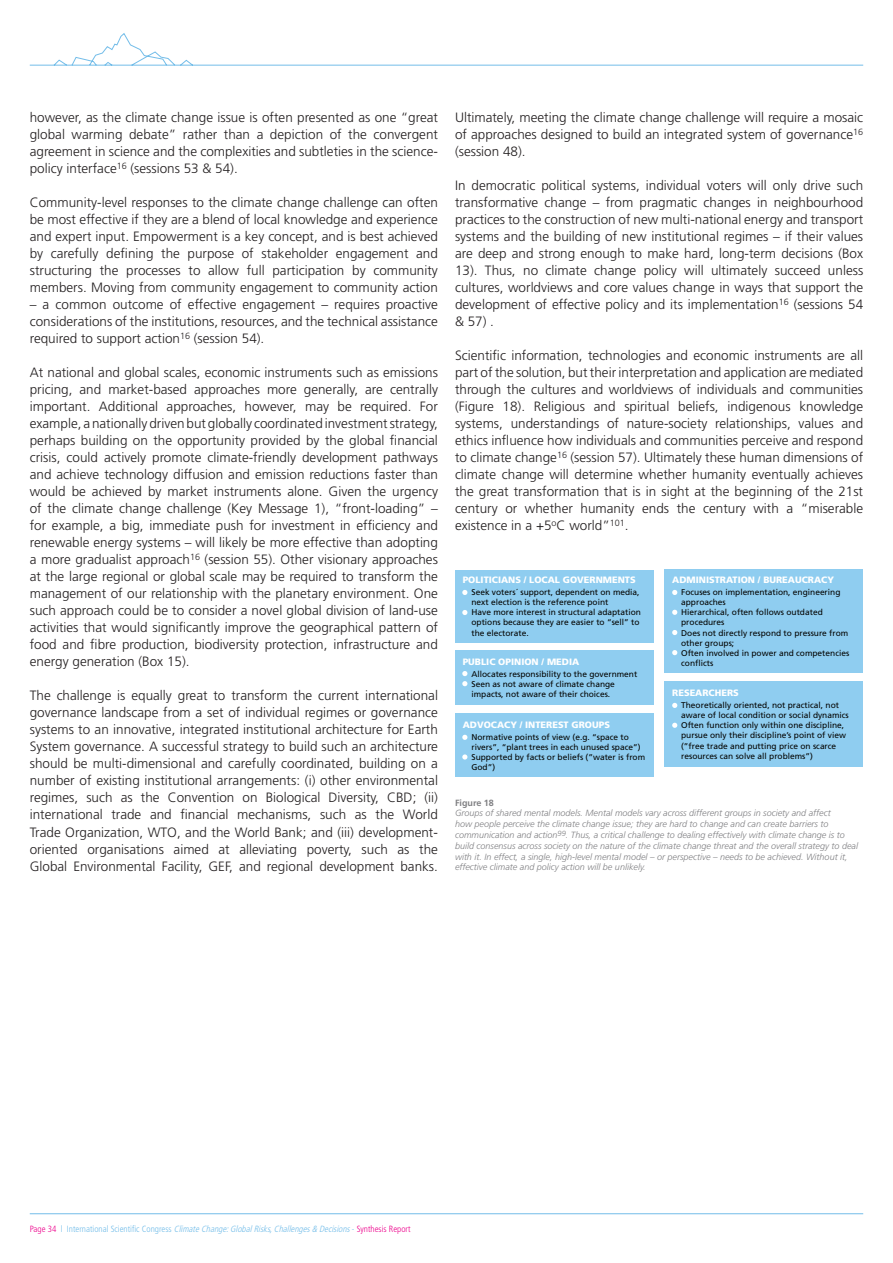
<style>
.page{position:relative;width:893px;height:1263px;background:#fff}
.page>*{position:absolute;margin:0;border:0;box-sizing:border-box;transform-origin:0 0}
.t1{font:300 13.5px/17px "Frutiger";color:#231f20;text-align:justify}
.t2{font:900 9.15px "Frutiger";color:#fff}
.t3{font:italic 300 9px/10.8px "Frutiger";color:#808083}
.t4{font:italic 300 condensed 9px "Frutiger";color:#73bde9}
.t5{font:700 9px "Frutiger";color:#808083}
.t6{font:8.4px/10.1px "Frutiger";color:#040503}
.s1{font-style:normal;color:#ed028c}
.s2{font-style:normal}
</style>
<div class="page">
<hr style="left:30px;top:1213px;width:833px;height:1px;background:#73bde9">
<svg style="left:29px;top:33px;width:835px;height:33px"></svg>
<div style="left:455px;top:570px;width:199px;height:72px;background:#8fcdf0"></div>
<div style="left:665px;top:570px;width:198px;height:103px;background:#8fcdf0"></div>
<div style="left:665px;top:681px;width:198px;height:85px;background:#8fcdf0"></div>
<div style="left:455px;top:650px;width:199px;height:55px;background:#8fcdf0"></div>
<div style="left:455px;top:714px;width:199px;height:63px;background:#8fcdf0"></div>
<svg style="left:462px;top:590px;width:5px;height:5px"></svg>
<svg style="left:462px;top:610px;width:5px;height:5px"></svg>
<svg style="left:672px;top:590px;width:5px;height:5px"></svg>
<svg style="left:672px;top:610px;width:5px;height:5px"></svg>
<svg style="left:672px;top:630px;width:5px;height:5px"></svg>
<svg style="left:672px;top:650px;width:5px;height:5px"></svg>
<svg style="left:672px;top:703px;width:5px;height:5px"></svg>
<svg style="left:672px;top:723px;width:5px;height:5px"></svg>
<svg style="left:462px;top:671px;width:5px;height:15px"></svg>
<svg style="left:462px;top:735px;width:5px;height:5px"></svg>
<svg style="left:462px;top:754px;width:5px;height:5px"></svg>
<p class="t1" style="left:30px;top:109px;width:410px">however, as the climate change issue is often presented as one “great global warming debate” rather than a depiction of the convergent agreement in science and the complexities and subtleties in the science&shy;policy interface<sup>16</sup> (sessions 53 &amp; 54).</p>
<p class="t1" style="left:30px;top:194px;width:410px">Community-level responses to the climate change challenge can often be most effective if they are a blend of local knowledge and experience and expert input. Empowerment is a key concept, and is best achieved by carefully defining the purpose of stakeholder engagement and structuring the processes to allow full participation by community members. Moving from community engagement to community action</p>
<p class="t1" style="left:30px;top:296px;width:410px">– a common outcome of effective engagement – requires proactive considerations of the institutions, resources, and the technical assistance required to support action<sup>16</sup> (session 54).</p>
<p class="t1" style="left:30px;top:364px;width:410px">At national and global scales, economic instruments such as emissions pricing, and market-based approaches more generally, are centrally important. Additional approaches, however, may be required. For example, a nationally driven but globally coordinated investment strategy, perhaps building on the opportunity provided by the global financial crisis, could actively promote climate-friendly development pathways and achieve technology diffusion and emission reductions faster than would be achieved by market instruments alone. Given the urgency of the climate change challenge (Key Message 1), “front-loading” – for example, a big, immediate push for investment in efficiency and renewable energy systems – will likely be more effective than adopting a more gradualist approach<sup>16</sup> (session 55). Other visionary approaches at the large regional or global scale may be required to transform the management of our relationship with the planetary environment. One such approach could be to consider a novel global division of land-use activities that would significantly improve the geographical pattern of food and fibre production, biodiversity protection, infrastructure and energy generation (Box 15).</p>
<p class="t1" style="left:30px;top:687px;width:410px">The challenge is equally great to transform the current international governance landscape from a set of individual regimes or governance systems to an innovative, integrated institutional architecture for Earth System governance. A successful strategy to build such an architecture should be multi-dimensional and carefully coordinated, building on a number of existing institutional arrangements: (i) other environmental regimes, such as the Convention on Biological Diversity, CBD; (ii) international trade and financial mechanisms, such as the World Trade Organization, WTO, and the World Bank; and (iii) development&shy;oriented organisations aimed at alleviating poverty, such as the Global Environmental Facility, GEF, and regional development banks.</p>
<p class="t1" style="left:455px;top:109px;width:410px">Ultimately, meeting the climate change challenge will require a mosaic of approaches designed to build an integrated system of governance<sup>16 </sup>(session 48).</p>
<p class="t1" style="left:455px;top:177px;width:410px">In democratic political systems, individual voters will only drive such transformative change – from pragmatic changes in neighbourhood practices to the construction of new multi-national energy and transport systems and the building of new institutional regimes – if their values are deep and strong enough to make hard, long-term decisions (Box 13). Thus, no climate change policy will ultimately succeed unless cultures, worldviews and core values change in ways that support the development of effective policy and its implementation<sup>16</sup> (sessions 54 &amp; 57) .</p>
<p class="t1" style="left:455px;top:347px;width:410px">Scientific information, technologies and economic instruments are all part of the solution, but their interpretation and application are mediated through the cultures and worldviews of individuals and communities (Figure 18). Religious and spiritual beliefs, indigenous knowledge systems, understandings of nature-society relationships, values and ethics influence how individuals and communities perceive and respond to climate change<sup>16</sup> (session 57). Ultimately these human dimensions of climate change will determine whether humanity eventually achieves the great transformation that is in sight at the beginning of the 21st century or whether humanity ends the century with a “miserable existence in a +5<sup>o</sup>C world”<sup>101</sup>.</p>
<p class="t2" style="left:463px;top:574px;width:174px">POLITICIANS / LOCAL GOVERNMENTS</p>
<p class="t2" style="left:672px;top:574px;width:163px">ADMINISTRATION / BUREAUCRACY</p>
<p class="t6" style="left:471px;top:587px;width:171px">Seek voters´ support, dependent on media, next election is the reference point<br>Have more interest in structural adaptation options because they are easier to “sell” to the electorate.</p>
<p class="t6" style="left:681px;top:587px;width:170px">Focuses on implementation, engineering approaches<br>Hierarchical, often follows outdated procedures<br>Does not directly respond to pressure from other groups;<br>Often involved in power and competencies conflicts</p>
<p class="t6" style="left:681px;top:700px;width:169px">Theoretically oriented, not practical, not aware of local condition or social dynamics Often function only within one discipline, pursue only their discipline’s point of view (”free trade and putting price on scarce resources can solve all problems”)</p>
<p class="t2" style="left:463px;top:656px;width:118px">PUBLIC OPINION / MEDIA</p>
<p class="t6" style="left:471px;top:669px;width:167px">Allocates responsibility to the government<br>Seen as not aware of climate change impacts, not aware of their choices.</p>
<p class="t6" style="left:471px;top:732px;width:175px">Normative points of view (e.g. “space to rivers”, “plant trees in each unused space”)<br>Supported by facts or beliefs (”water is from God”)</p>
<p class="t5" style="left:455px;top:797px;width:40px">Figure 18</p>
<p class="t3" style="left:455px;top:808px;width:405px">Groups of shared mental models. Mental models vary across different groups in society and affect<br>how people perceive the climate change issue; they are hard to change and can create barriers to communication and action<sup>99</sup>. Thus, a critical challenge to dealing effectively with climate change is to build consensus across society on the nature of the climate change threat and the overall strategy to deal with it. In effect, a single, high-level mental model – or perspective – needs to be achieved. Without it, effective climate and policy action will be unlikely.</p>
<p class="t2" style="left:672px;top:687px;width:68px">RESEARCHERS</p>
<p class="t2" style="left:463px;top:719px;width:149px">ADVOCACY / INTEREST GROUPS</p>
<p class="t4" style="left:30px;top:1224px;width:382px"><span class="s1">Page 34</span> <span class="s2">l International Scientific Congress</span> ClimateChange:GlobalRisks,Challenges&amp; Decisions<span class="s2">-</span> <span class="s1">Synthesis Report</span></p>
</div>
